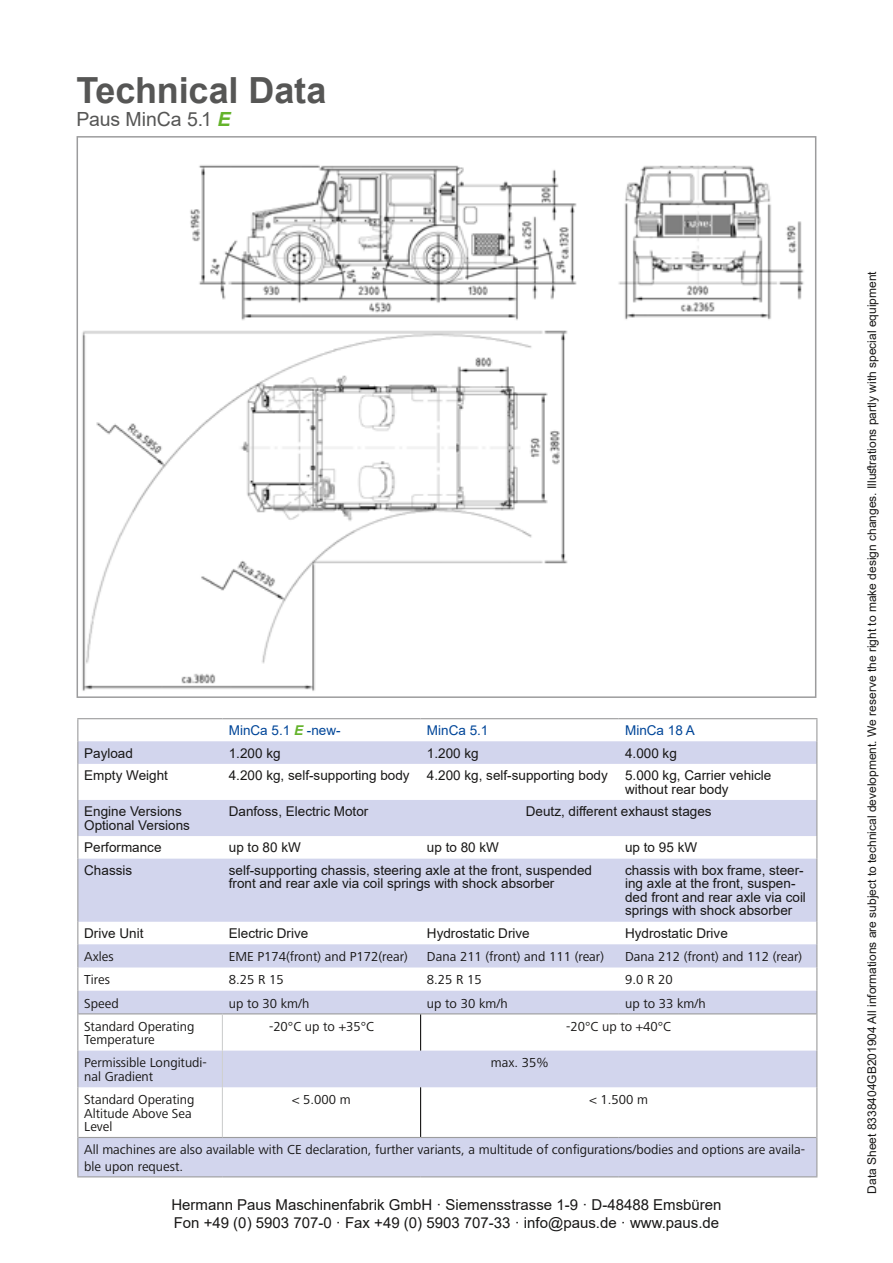
<style>
.page{position:relative;width:893px;height:1263px;background:#fff}
.page>*{position:absolute;margin:0;border:0;box-sizing:border-box;transform-origin:0 0}
.t1{font:700 36px "Arial";letter-spacing:-.005em;color:#565655}
.t2{font:19.5px "Arial";letter-spacing:-.01em;color:#565655}
.t3{font:15px/18px "Arial";color:#181716}
.t4{font:13.5px/13.5px "Arial";color:#181716}
.t5{font:13.5px/13.5px "Frutiger Next LT";color:#181716}
.t6{font:13.5px "Arial";color:#004699}
.t7{font:12px "Arial";color:#181716}
.s1{font-weight:700;font-style:italic;color:#64b32b}
</style>
<div class="page">
<svg style="left:78px;top:741px;width:738px;height:435px;fill:#d2d5ed"></svg>
<hr style="left:77px;top:718px;width:145px;height:1px;background:#9c9c9d">
<hr style="left:222px;top:718px;width:199px;height:1px;background:#9c9c9d">
<hr style="left:421px;top:718px;width:198px;height:1px;background:#9c9c9d">
<hr style="left:619px;top:718px;width:198px;height:1px;background:#9c9c9d">
<svg style="left:77px;top:719px;width:1px;height:45px"></svg>
<svg style="left:816px;top:719px;width:1px;height:45px"></svg>
<hr style="left:77px;top:764px;width:1px;height:36px;background:#9c9c9d">
<hr style="left:816px;top:764px;width:1px;height:36px;background:#9c9c9d">
<hr style="left:77px;top:800px;width:1px;height:36px;background:#9c9c9d">
<hr style="left:816px;top:800px;width:1px;height:36px;background:#9c9c9d">
<svg style="left:77px;top:836px;width:1px;height:23px"></svg>
<svg style="left:816px;top:836px;width:1px;height:23px"></svg>
<hr style="left:77px;top:859px;width:1px;height:63px;background:#9c9c9d">
<hr style="left:816px;top:859px;width:1px;height:63px;background:#9c9c9d">
<hr style="left:77px;top:1137px;width:1px;height:39px;background:#9c9c9d">
<hr style="left:816px;top:1137px;width:1px;height:39px;background:#9c9c9d">
<hr style="left:77px;top:1176px;width:145px;height:1px;background:#9c9c9d">
<hr style="left:222px;top:1176px;width:199px;height:1px;background:#9c9c9d">
<hr style="left:421px;top:1176px;width:198px;height:1px;background:#9c9c9d">
<hr style="left:619px;top:1176px;width:198px;height:1px;background:#9c9c9d">
<svg style="left:77px;top:922px;width:1px;height:92px"></svg>
<svg style="left:816px;top:922px;width:1px;height:92px"></svg>
<hr style="left:78px;top:1013px;width:144px;height:1px;background:#9c9c9d">
<hr style="left:222px;top:1013px;width:199px;height:1px;background:#9c9c9d">
<hr style="left:421px;top:1013px;width:198px;height:1px;background:#9c9c9d">
<hr style="left:619px;top:1013px;width:197px;height:1px;background:#9c9c9d">
<hr style="left:78px;top:1137px;width:144px;height:1px;background:#9c9c9d">
<hr style="left:222px;top:1137px;width:199px;height:1px;background:#9c9c9d">
<hr style="left:421px;top:1137px;width:198px;height:1px;background:#9c9c9d">
<hr style="left:619px;top:1137px;width:197px;height:1px;background:#9c9c9d">
<hr style="left:77px;top:1014px;width:1px;height:36px;background:#9c9c9d">
<hr style="left:816px;top:1014px;width:1px;height:36px;background:#9c9c9d">
<hr style="left:77px;top:1050px;width:1px;height:37px;background:#9c9c9d">
<hr style="left:816px;top:1050px;width:1px;height:37px;background:#9c9c9d">
<hr style="left:77px;top:1087px;width:1px;height:50px;background:#9c9c9d">
<hr style="left:816px;top:1087px;width:1px;height:50px;background:#9c9c9d">
<hr style="left:222px;top:1014px;width:1px;height:36px;background:#cfd0d0">
<hr style="left:222px;top:1050px;width:1px;height:37px;background:#cfd0d0">
<hr style="left:222px;top:1087px;width:1px;height:50px;background:#cfd0d0">
<hr style="left:420px;top:1014px;width:1px;height:36px;background:#181716">
<hr style="left:420px;top:1087px;width:1px;height:50px;background:#181716">
<img style="left:82px;top:165px;width:722px;height:526px">
<h1 class="t1" style="left:77px;top:65px;width:251px">Technical Data</h1>
<h2 class="t2" style="left:77px;top:106px;width:155px">Paus MinCa 5.1 <span class="s1">E</span></h2>
<p class="t6" style="left:229px;top:721px;width:113px">MinCa 5.1 <span class="s1">E</span> -new-</p>
<p class="t6" style="left:427px;top:721px;width:63px">MinCa 5.1</p>
<p class="t6" style="left:625px;top:721px;width:71px">MinCa 18 A</p>
<p class="t4" style="left:84px;top:746px;width:50px">Payload</p>
<p class="t4" style="left:229px;top:746px;width:53px">1.200 kg</p>
<p class="t4" style="left:427px;top:746px;width:53px">1.200 kg</p>
<p class="t4" style="left:625px;top:746px;width:53px">4.000 kg</p>
<p class="t4" style="left:84px;top:768px;width:85px">Empty Weight</p>
<p class="t4" style="left:229px;top:768px;width:182px">4.200 kg, self-supporting body</p>
<p class="t4" style="left:427px;top:768px;width:182px">4.200 kg, self-supporting body</p>
<p class="t4" style="left:625px;top:768px;width:148px">5.000 kg, Carrier vehicle without rear body</p>
<p class="t4" style="left:84px;top:805px;width:107px">Engine Versions<br>Optional Versions</p>
<p class="t4" style="left:229px;top:805px;width:141px">Danfoss, Electric Motor</p>
<p class="t4" style="left:526px;top:805px;width:187px">Deutz, different exhaust stages</p>
<p class="t4" style="left:84px;top:841px;width:79px">Performance</p>
<p class="t4" style="left:229px;top:841px;width:74px">up to 80 kW</p>
<p class="t4" style="left:427px;top:841px;width:74px">up to 80 kW</p>
<p class="t4" style="left:625px;top:841px;width:74px">up to 95 kW</p>
<p class="t4" style="left:84px;top:863px;width:50px">Chassis</p>
<p class="t4" style="left:229px;top:863px;width:365px">self-supporting chassis, steering axle at the front, suspended front and rear axle via coil springs with shock absorber</p>
<p class="t4" style="left:625px;top:863px;width:182px">chassis with box frame, steer&shy;ing axle at the front, suspen&shy;ded front and rear axle via coil springs with shock absorber</p>
<p class="t4" style="left:84px;top:926px;width:61px">Drive Unit</p>
<p class="t4" style="left:229px;top:926px;width:81px">Electric Drive</p>
<p class="t4" style="left:427px;top:926px;width:104px">Hydrostatic Drive</p>
<p class="t4" style="left:625px;top:926px;width:104px">Hydrostatic Drive</p>
<p class="t5" style="left:84px;top:950px;width:31px">Axles</p>
<p class="t5" style="left:229px;top:950px;width:180px">EME P174(front) and P172(rear)</p>
<p class="t5" style="left:427px;top:950px;width:179px">Dana 211 (front) and 111 (rear)</p>
<p class="t5" style="left:625px;top:950px;width:179px">Dana 212 (front) and 112 (rear)</p>
<p class="t5" style="left:84px;top:973px;width:27px">Tires</p>
<p class="t5" style="left:229px;top:973px;width:56px">8.25 R 15</p>
<p class="t5" style="left:427px;top:973px;width:56px">8.25 R 15</p>
<p class="t5" style="left:625px;top:973px;width:49px">9.0 R 20</p>
<p class="t5" style="left:84px;top:996px;width:36px">Speed</p>
<p class="t5" style="left:229px;top:996px;width:82px">up to 30 km/h</p>
<p class="t5" style="left:427px;top:996px;width:82px">up to 30 km/h</p>
<p class="t5" style="left:625px;top:996px;width:82px">up to 33 km/h</p>
<p class="t5" style="left:84px;top:1019px;width:112px">Standard Operating<br>Temperature</p>
<p class="t5" style="left:269px;top:1019px;width:107px">-20°C up to +35°C</p>
<p class="t5" style="left:566px;top:1019px;width:107px">-20°C up to +40°C</p>
<p class="t5" style="left:84px;top:1056px;width:124px">Permissible Longitudi&shy;nal Gradient</p>
<p class="t5" style="left:491px;top:1056px;width:59px">max. 35%</p>
<p class="t5" style="left:84px;top:1093px;width:112px">Standard Operating<br>Altitude Above Sea<br>Level</p>
<p class="t5" style="left:292px;top:1093px;width:60px">&lt; 5.000 m</p>
<p class="t5" style="left:589px;top:1093px;width:60px">&lt; 1.500 m</p>
<p class="t5" style="left:84px;top:1142px;width:722px;line-height:16.2px">All machines are also available with CE declaration, further variants, a multitude of configurations/bodies and options are availa&shy;ble upon request.</p>
<p class="t3" style="left:171px;top:1196px;width:552px">Hermann Paus Maschinenfabrik GmbH · Siemensstrasse 1-9 · D-48488 Emsbüren<br>Fon +49 (0) 5903 707-0 · Fax +49 (0) 5903 707-33 · info@paus.de · www.paus.de</p>
<p class="t7" style="left:864px;top:1194px;width:924px;rotate:-90deg">Data Sheet 8338404GB201904 All informations are subject to technical development. We reserve the right to make design changes. Illustrations partly with special equipment</p>
</div>
